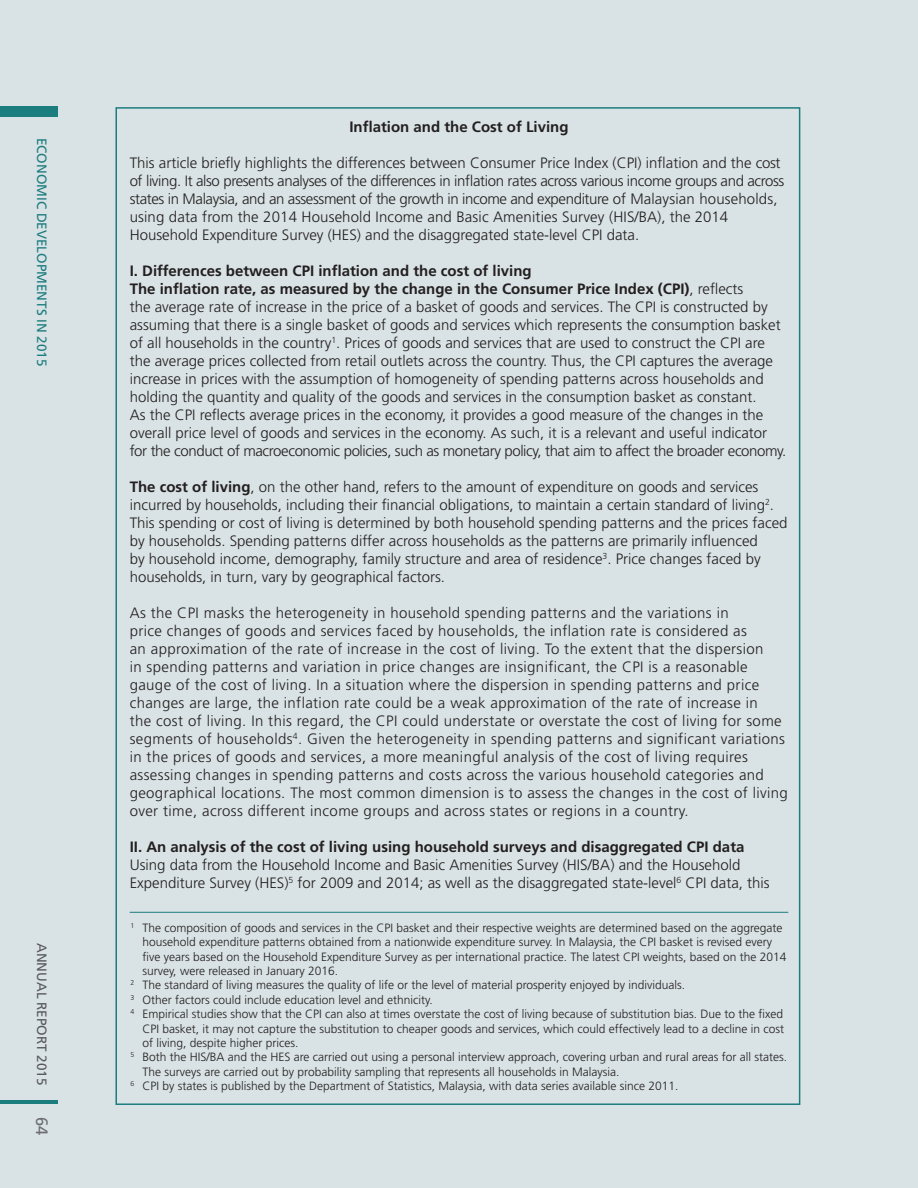
<style>
.page{position:relative;width:918px;height:1188px;background:#d9e2e4}
.page>*{position:absolute;margin:0;border:0;box-sizing:border-box;transform-origin:0 0}
.t1{font:16.5px "Frutiger";color:#6c6d70}
.t2{font:300 15px/18px "Frutiger";color:#231f20}
.t3{font:300 15px/18px "Frutiger";letter-spacing:.025em;color:#231f20}
.t4{font:700 15px "Frutiger";color:#231f20}
.t5{font:13.5px "Frutiger";color:#1c7d7f}
.t6{font:13.5px "Frutiger";color:#57585a}
.t7{font:300 12px "Frutiger";color:#231f20}
.s1{font-weight:700}
</style>
<div class="page">
<hr style="left:0;top:1101px;width:58px;height:3px;background:#1c7d7f">
<div style="left:0;top:106px;width:58px;height:11px;background:#1c7d7f"></div>
<hr style="left:130px;top:912px;width:658px;height:1px;background:#1c7d7f">
<p class="t5" style="left:50px;top:138px;width:230px;rotate:90deg">ECONOMIC DEVELOPMENTS IN 2015</p>
<p class="t6" style="left:50px;top:943px;width:144px;rotate:90deg">ANNUAL REPORT 2015</p>
<p class="t1" style="left:52px;top:1117px;width:20px;rotate:90deg">64</p>
<p class="t4" style="left:349px;top:118px;width:221px">Inflation and the Cost of Living</p>
<p class="t2" style="left:130px;top:154px;width:656px">This article briefly highlights the differences between Consumer Price Index (CPI) inflation and the cost of living. It also presents analyses of the differences in inflation rates across various income groups and across states in Malaysia, and an assessment of the growth in income and expenditure of Malaysian households, using data from the 2014 Household Income and Basic Amenities Survey (HIS/BA), the 2014<br>Household Expenditure Survey (HES) and the disaggregated state-level CPI data.</p>
<p class="t2" style="left:130px;top:262px;width:658px"><span class="s1">I. Differences between CPI inflation and the cost of living<br>The inflation rate, as measured by the change in the Consumer Price Index (CPI)</span>, reflects<br>the average rate of increase in the price of a basket of goods and services. The CPI is constructed by assuming that there is a single basket of goods and services which represents the consumption basket of all households in the country<sup>1</sup>. Prices of goods and services that are used to construct the CPI are the average prices collected from retail outlets across the country. Thus, the CPI captures the average increase in prices with the assumption of homogeneity of spending patterns across households and holding the quantity and quality of the goods and services in the consumption basket as constant.<br>As the CPI reflects average prices in the economy, it provides a good measure of the changes in the overall price level of goods and services in the economy. As such, it is a relevant and useful indicator for the conduct of macroeconomic policies, such as monetary policy, that aim to affect the broader economy.</p>
<p class="t2" style="left:130px;top:478px;width:659px"><span class="s1">The cost of living</span>, on the other hand, refers to the amount of expenditure on goods and services incurred by households, including their financial obligations, to maintain a certain standard of living<sup>2</sup>.<br>This spending or cost of living is determined by both household spending patterns and the prices faced by households. Spending patterns differ across households as the patterns are primarily influenced<br>by household income, demography, family structure and area of residence<sup>3</sup>. Price changes faced by households, in turn, vary by geographical factors.</p>
<p class="t3" style="left:130px;top:604px;width:660px">As the CPI masks the heterogeneity in household spending patterns and the variations in<br>price changes of goods and services faced by households, the inflation rate is considered as<br>an approximation of the rate of increase in the cost of living. To the extent that the dispersion<br>in spending patterns and variation in price changes are insignificant, the CPI is a reasonable gauge of the cost of living. In a situation where the dispersion in spending patterns and price changes are large, the inflation rate could be a weak approximation of the rate of increase in<br>the cost of living. In this regard, the CPI could understate or overstate the cost of living for some segments of households<sup>4</sup>. Given the heterogeneity in spending patterns and significant variations in the prices of goods and services, a more meaningful analysis of the cost of living requires assessing changes in spending patterns and costs across the various household categories and geographical locations. The most common dimension is to assess the changes in the cost of living over time, across different income groups and across states or regions in a country.</p>
<p class="t4" style="left:130px;top:838px;width:616px">II. An analysis of the cost of living using household surveys and disaggregated CPI data</p>
<p class="t2" style="left:130px;top:856px;width:642px">Using data from the Household Income and Basic Amenities Survey (HIS/BA) and the Household<br>Expenditure Survey (HES)<sup>5</sup> for 2009 and 2014; as well as the disaggregated state-level<sup>6</sup> CPI data, this</p>
<p class="t7" style="left:130px;top:921px;width:654px"><sup>1</sup> The composition of goods and services in the CPI basket and their respective weights are determined based on the aggregate</p>
<p class="t7" style="left:142px;top:935px;width:631px">household expenditure patterns obtained from a nationwide expenditure survey. In Malaysia, the CPI basket is revised every</p>
<p class="t7" style="left:142px;top:950px;width:646px">five years based on the Household Expenditure Survey as per international practice. The latest CPI weights, based on the 2014</p>
<p class="t7" style="left:142px;top:964px;width:197px">survey, were released in January 2016.</p>
<p class="t7" style="left:130px;top:978px;width:556px"><sup>2</sup> The standard of living measures the quality of life or the level of material prosperity enjoyed by individuals.</p>
<p class="t7" style="left:130px;top:993px;width:304px"><sup>3</sup> Other factors could include education level and ethnicity.</p>
<p class="t7" style="left:130px;top:1007px;width:654px"><sup>4</sup> Empirical studies show that the CPI can also at times overstate the cost of living because of substitution bias. Due to the fixed</p>
<p class="t7" style="left:142px;top:1022px;width:643px">CPI basket, it may not capture the substitution to cheaper goods and services, which could effectively lead to a decline in cost</p>
<p class="t7" style="left:142px;top:1036px;width:158px">of living, despite higher prices.</p>
<p class="t7" style="left:130px;top:1050px;width:658px"><sup>5</sup> Both the HIS/BA and the HES are carried out using a personal interview approach, covering urban and rural areas for all states.</p>
<p class="t7" style="left:142px;top:1065px;width:479px">The surveys are carried out by probability sampling that represents all households in Malaysia.</p>
<p class="t7" style="left:130px;top:1079px;width:550px"><sup>6</sup> CPI by states is published by the Department of Statistics, Malaysia, with data series available since 2011.</p>
</div>
